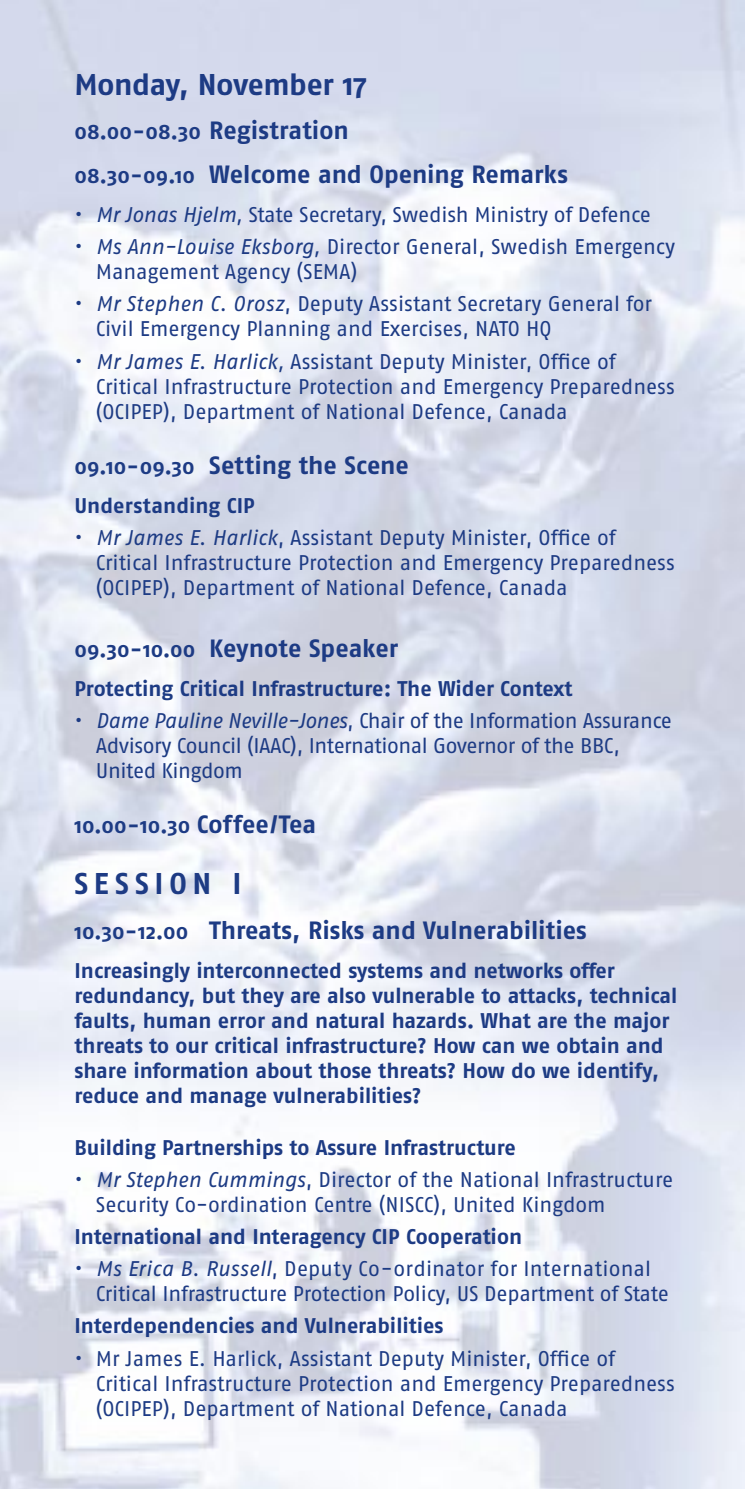
<style>
.page{position:relative;width:745px;height:1489px;background:#fff}
.page>*{position:absolute;margin:0;border:0;box-sizing:border-box;transform-origin:0 0}
.t1{font:700 30px "Fago No";letter-spacing:-.01em;color:#1d3b84}
.t2{font:700 30px "Fago No";letter-spacing:.19em;color:#1d3b84}
.t3{font:700 25px/44.2px "Fago No";color:#1d3b84}
.t4{font:21.25px/25px "Fago No";letter-spacing:-.005em;color:#1d3b84}
.t5{font:700 21.25px/25px "Fago No";color:#1d3b84}
.s1{font-size:21.25px}
.s2{font-style:italic}
.s3{font-size:25px}
</style>
<div class="page">
<h1 class="t1" style="left:74px;top:66px;width:293px">Monday, November 17</h1>
<p class="t3" style="left:74px;top:108px;width:495px"><span class="s1">08.00-08.30</span> Registration<br><span class="s1">08.30-09.10</span> Welcome and Opening Remarks</p>
<p class="t4" style="left:74px;top:202px;width:577px">• <span class="s2">Mr Jonas Hjelm,</span> State Secretary, Swedish Ministry of Defence</p>
<p class="t4" style="left:96px;top:234px;width:580px;text-indent:-21px">• <span class="s2">Ms Ann-Louise Eksborg,</span> Director General, Swedish Emergency<br>Management Agency (SEMA)</p>
<p class="t4" style="left:96px;top:291px;width:557px;text-indent:-21px">• <span class="s2">Mr Stephen C. Orosz</span>, Deputy Assistant Secretary General for<br>Civil Emergency Planning and Exercises, NATO HQ</p>
<p class="t4" style="left:96px;top:348px;width:580px;text-indent:-21px">• <span class="s2">Mr James E. Harlick,</span> Assistant Deputy Minister, Office of<br>Critical Infrastructure Protection and Emergency Preparedness (OCIPEP), Department of National Defence, Canada</p>
<p class="t3" style="left:74px;top:442px;width:336px"><span class="s1">09.10-09.30</span> Setting the Scene</p>
<p class="t5" style="left:74px;top:492px;width:182px">Understanding CIP</p>
<p class="t4" style="left:96px;top:525px;width:580px;text-indent:-21px">• <span class="s2">Mr James E. Harlick</span>, Assistant Deputy Minister, Office of<br>Critical Infrastructure Protection and Emergency Preparedness (OCIPEP), Department of National Defence, Canada</p>
<p class="t3" style="left:74px;top:625px;width:325px"><span class="s1">09.30-10.00</span> Keynote Speaker</p>
<p class="t5" style="left:74px;top:676px;width:499px">Protecting Critical Infrastructure: The Wider Context</p>
<p class="t4" style="left:96px;top:708px;width:577px;text-indent:-21px">• <span class="s2">Dame Pauline Neville-Jones</span>, Chair of the Information Assurance<br>Advisory Council (IAAC), International Governor of the BBC,<br>United Kingdom</p>
<p class="t5" style="left:74px;top:813px;width:243px">10.00-10.30 <span class="s3">Coffee/Tea</span></p>
<h1 class="t2" style="left:74px;top:866px;width:168px">SESSION I</h1>
<p class="t3" style="left:74px;top:907px;width:513px"><span class="s1">10.30-12.00</span> Threats, Risks and Vulnerabilities</p>
<p class="t5" style="left:74px;top:957px;width:604px">Increasingly interconnected systems and networks offer redundan cy, but they are also vulnerable to attacks, technical faults, human error and natural hazards. What are the major threats to our critical infrastructure? How can we obtain and share information about those threats? How do we identify, reduce and manage vulnerabilities?</p>
<p class="t5" style="left:74px;top:1134px;width:442px">Building Partnerships to Assure Infrastructure</p>
<p class="t4" style="left:96px;top:1166px;width:578px;text-indent:-21px">• <span class="s2">Mr Stephen Cummings</span>, Director of the National Infrastructure<br>Security Co-ordination Centre (NISCC), United Kingdom</p>
<p class="t5" style="left:74px;top:1223px;width:449px">International and Interagency CIP Cooperation</p>
<p class="t4" style="left:96px;top:1256px;width:574px;text-indent:-21px">• <span class="s2">Ms Erica B. Russell</span>, Deputy Co-ordinator for International<br>Critical Infrastructure Protection Policy, US Department of State</p>
<p class="t5" style="left:74px;top:1313px;width:370px">Interdependencies and Vulnerabilities</p>
<p class="t4" style="left:96px;top:1345px;width:580px;text-indent:-21px">• Mr James E. Harlick, Assistant Deputy Minister, Office of<br>Critical Infrastructure Protection and Emergency Preparedness (OCIPEP), Department of National Defence, Canada</p>
</div>
